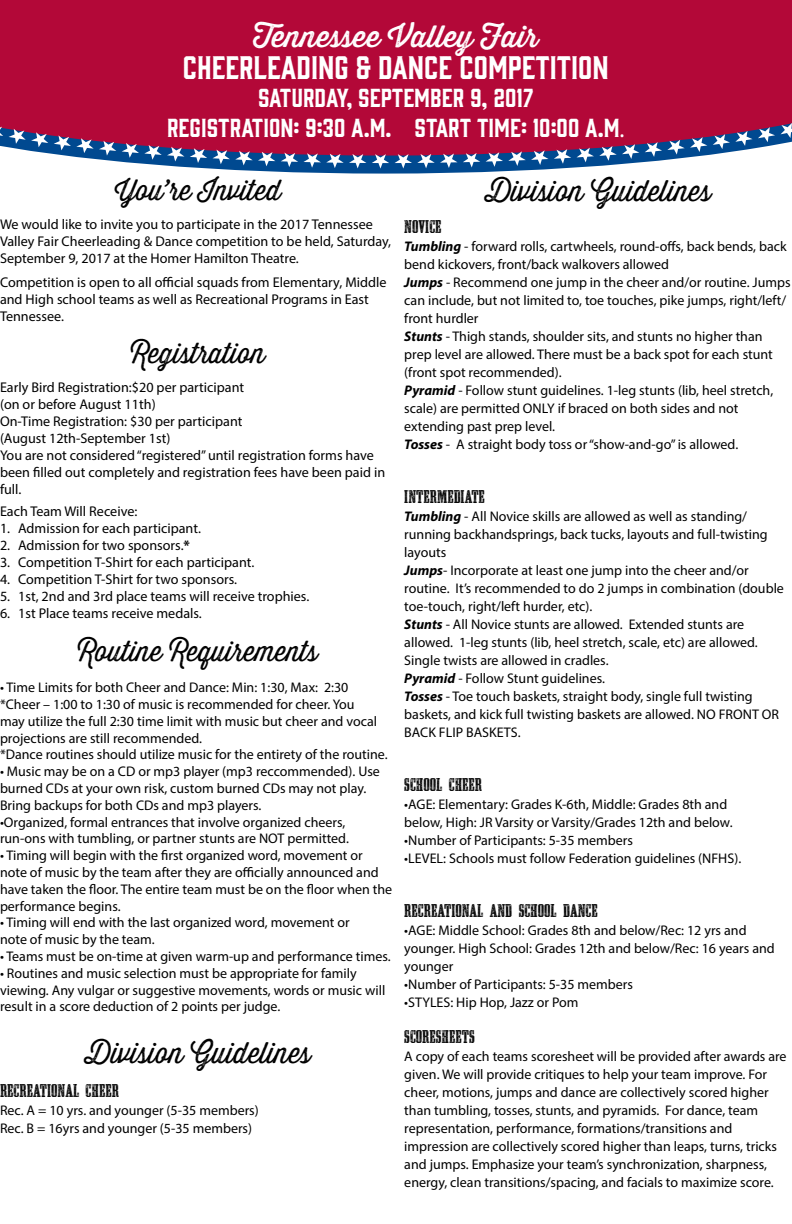
<style>
.page{position:relative;width:792px;height:1224px;background:#fff}
.page>*{position:absolute;margin:0;border:0;box-sizing:border-box;transform-origin:0 0}
.t1{font:30px "Gin Rough";color:#fff}
.t2{font:30px "Thirsty Rough Reg One";color:#fff}
.t3{font:29px "Thirsty Rough Lt One";color:#000}
.t4{font:28.3px "Thirsty Rough Lt One";color:#000}
.t5{font:24px/30px "Gin Rough";color:#fff;text-align:center}
.t6{font:18px "Ashwood Condensed WF";color:#000}
.t7{font:14.1px/17px "Myriad Pro";color:#000}
.t8{font:14px/18px "Myriad Pro";color:#000}
.s1{font-family:"Myriad Pro"}
.s2{font-weight:700}
.s3{font-weight:700;font-style:italic}
</style>
<div class="page">
<div style="left:0;top:0;width:792px;height:174px;background:#b30838"></div>
<svg style="left:0;top:123px;width:792px;height:46px"></svg>
<h1 class="t2" style="left:253px;top:15px;width:287px">Tennessee Valley Fair</h1>
<h1 class="t1" style="left:183px;top:47px;width:428px">CHEERLEADING &amp; DANCE COMPETITION</h1>
<h3 class="t5" style="left:167px;top:81px;width:459px">SATURDAY, SEPTEMBER 9, 2017<br>REGISTRATION: 9:30 A.M. START TIME: 10:00 A.M<span class="s1">.</span></h3>
<h3 class="t4" style="left:115px;top:170px;width:168px">You’re Invited</h3>
<p class="t7" style="left:0;top:216px;width:393px">We would like to invite you to participate in the 2017 Tennessee<br>Valley Fair Cheerleading &amp; Dance competition to be held, Saturday,<br>September 9, 2017 at the Homer Hamilton Theatre.</p>
<p class="t7" style="left:0;top:274px;width:388px">Competition is open to all official squads from Elementary, Middle and High school teams as well as Recreational Programs in East<br>Tennessee.</p>
<h3 class="t4" style="left:131px;top:332px;width:136px">Registration</h3>
<p class="t7" style="left:0;top:378px;width:387px">Early Bird Registration:$20 per participant<br>(on or before August 11th)<br>On-Time Registration: $30 per participant<br>(August 12th-September 1st)<br>You are not considered “registered” until registration forms have been filled out completely and registration fees have been paid in full.</p>
<p class="t7" style="left:0;top:503px;width:139px">Each Team Will Receive:</p>
<p class="t7" style="left:0;top:520px;width:202px">1. Admission for each participant.</p>
<p class="t7" style="left:0;top:537px;width:192px">2. Admission for two sponsors.<span class="s2">*</span></p>
<p class="t7" style="left:0;top:554px;width:256px">3. Competition T-Shirt for each participant.</p>
<p class="t7" style="left:0;top:571px;width:239px">4. Competition T-Shirt for two sponsors.</p>
<p class="t7" style="left:0;top:588px;width:311px">5. 1st, 2nd and 3rd place teams will receive trophies.</p>
<p class="t7" style="left:0;top:605px;width:203px">6. 1st Place teams receive medals.</p>
<h3 class="t4" style="left:78px;top:631px;width:242px">Routine Requirements</h3>
<p class="t8" style="left:0;top:679px;width:389px;line-height:16.8px">• Time Limits for both Cheer and Dance: Min: 1:30, Max: 2:30 *Cheer – 1:00 to 1:30 of music is recommended for cheer. You<br>may utilize the full 2:30 time limit with music but cheer and vocal projections are still recommended.<br>*Dance routines should utilize music for the entirety of the routine.</p>
<p class="t8" style="left:0;top:763px;width:381px;line-height:16.8px">• Music may be on a CD or mp3 player (mp3 reccommended). Use burned CDs at your own risk, custom burned CDs may not play.<br>Bring backups for both CDs and mp3 players.</p>
<p class="t8" style="left:0;top:813px;width:350px;line-height:16.8px">•Organized, formal entrances that involve organized cheers, run-ons with tumbling, or partner stunts are NOT permitted.</p>
<p class="t8" style="left:0;top:847px;width:394px;line-height:16.8px">• Timing will begin with the first organized word, movement or note of music by the team after they are officially announced and have taken the floor. The entire team must be on the floor when the performance begins.</p>
<p class="t8" style="left:0;top:914px;width:351px;line-height:16.8px">• Timing will end with the last organized word, movement or note of music by the team.</p>
<p class="t8" style="left:0;top:947px;width:392px">• Teams must be on-time at given warm-up and performance times.</p>
<p class="t8" style="left:0;top:964px;width:387px;line-height:16.8px">• Routines and music selection must be appropriate for family viewing. Any vulgar or suggestive movements, words or music will result in a score deduction of 2 points per judge.</p>
<h2 class="t3" style="left:85px;top:1032px;width:228px">Division Guidelines</h2>
<p class="t6" style="left:0;top:1080px;width:120px">RECREATIONAL CHEER</p>
<p class="t8" style="left:0;top:1101px;width:260px">Rec. A = 10 yrs. and younger (5-35 members)<br>Rec. B = 16yrs and younger (5-35 members)</p>
<h2 class="t3" style="left:485px;top:170px;width:228px">Division Guidelines</h2>
<p class="t6" style="left:404px;top:217px;width:39px">NOVICE</p>
<p class="t8" style="left:404px;top:237px;width:388px"><span class="s3">Tumbling</span> - forward rolls, cartwheels, round-offs, back bends, back bend kickovers, front/back walkovers allowed<br><span class="s3">Jumps</span> - Recommend one jump in the cheer and/or routine. Jumps can include, but not limited to, toe touches, pike jumps, right/left/ front hurdler<br><span class="s3">Stunts</span> - Thigh stands, shoulder sits, and stunts no higher than prep level are allowed. There must be a back spot for each stunt (front spot recommended).<br><span class="s3">Pyramid</span> - Follow stunt guidelines. 1-leg stunts (lib, heel stretch, scale) are permitted ONLY if braced on both sides and not extending past prep level.<br><span class="s3">Tosses</span> - A straight body toss or “show-and-go” is allowed.</p>
<p class="t6" style="left:404px;top:487px;width:82px">INTERMEDIATE</p>
<p class="t8" style="left:404px;top:507px;width:381px"><span class="s3">Tumbling</span> - All Novice skills are allowed as well as standing/ running backhandsprings, back tucks, layouts and full-twisting layouts<br><span class="s3">Jumps</span>- Incorporate at least one jump into the cheer and/or routine. It’s recommended to do 2 jumps in combination (double toe-touch, right/left hurder, etc).<br><span class="s3">Stunts</span> - All Novice stunts are allowed. Extended stunts are allowed. 1-leg stunts (lib, heel stretch, scale, etc) are allowed.<br>Single twists are allowed in cradles.<br><span class="s3">Pyramid</span> - Follow Stunt guidelines.<br><span class="s3">Tosses</span> - Toe touch baskets, straight body, single full twisting baskets, and kick full twisting baskets are allowed. NO FRONT OR BACK FLIP BASKETS.</p>
<p class="t6" style="left:404px;top:775px;width:79px">SCHOOL CHEER</p>
<p class="t8" style="left:404px;top:795px;width:330px">•AGE: Elementary: Grades K-6th, Middle: Grades 8th and below, High: JR Varsity or Varsity/Grades 12th and below.</p>
<p class="t8" style="left:404px;top:831px;width:230px">•Number of Participants: 5-35 members</p>
<p class="t8" style="left:404px;top:849px;width:338px">•LEVEL: Schools must follow Federation guidelines (NFHS).</p>
<p class="t6" style="left:404px;top:901px;width:195px">RECREATIONAL AND SCHOOL DANCE</p>
<p class="t8" style="left:404px;top:921px;width:372px">•AGE: Middle School: Grades 8th and below/Rec: 12 yrs and younger. High School: Grades 12th and below/Rec: 16 years and younger</p>
<p class="t8" style="left:404px;top:975px;width:230px">•Number of Participants: 5-35 members</p>
<p class="t8" style="left:404px;top:993px;width:176px">•STYLES: Hip Hop, Jazz or Pom</p>
<p class="t6" style="left:404px;top:1027px;width:72px">SCORESHEETS</p>
<p class="t8" style="left:404px;top:1047px;width:384px">A copy of each teams scoresheet will be provided after awards are given. We will provide critiques to help your team improve. For cheer, motions, jumps and dance are collectively scored higher than tumbling, tosses, stunts, and pyramids. For dance, team representation, performance, formations/transitions and impression are collectively scored higher than leaps, turns, tricks and jumps. Emphasize your team’s synchronization, sharpness, energy, clean transitions/spacing, and facials to maximize score.</p>
</div>
